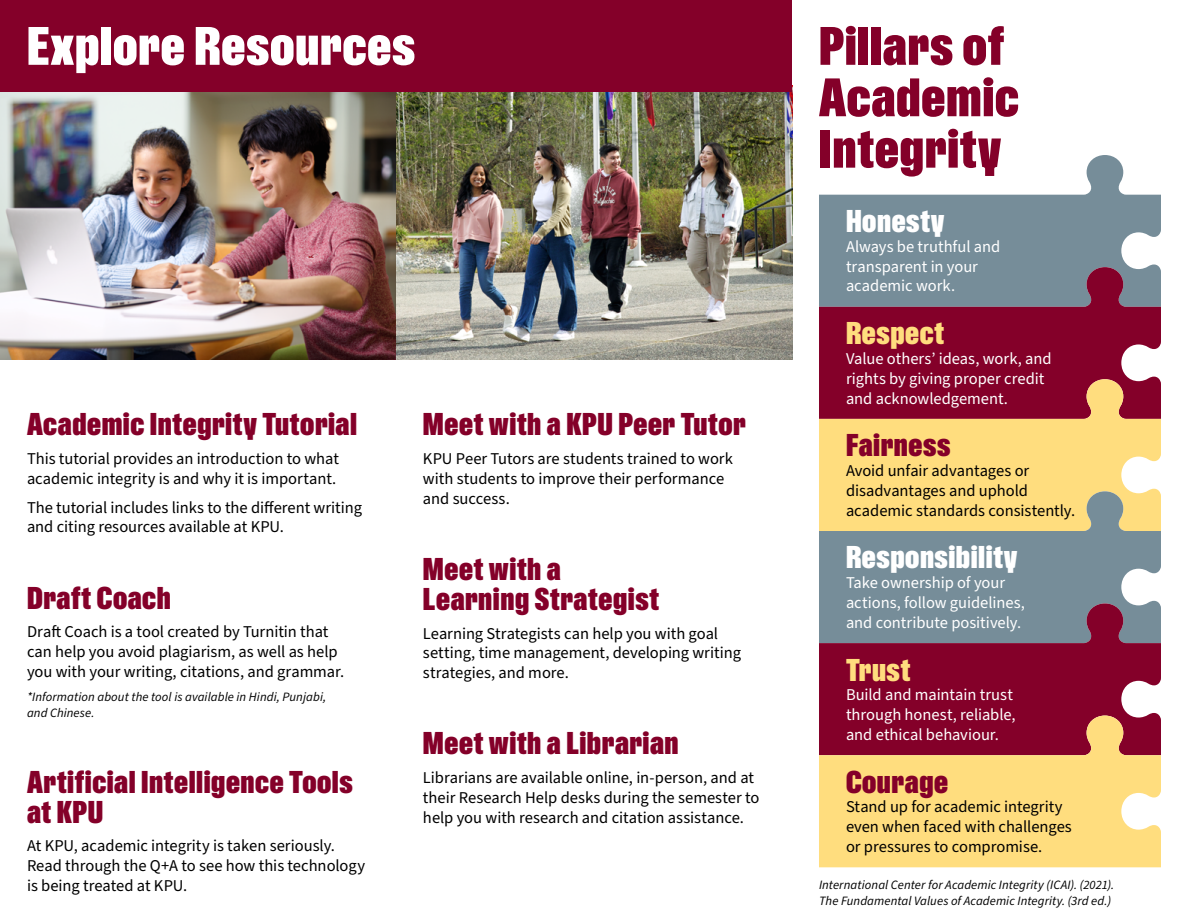
<style>
.page{position:relative;width:1188px;height:918px;background:#fff}
.page>*{position:absolute;margin:0;border:0;box-sizing:border-box;transform-origin:0 0}
.t1{font:extra-condensed 54px/51.4px "ABC Gravity";letter-spacing:.015em;color:#840029}
.t2{font:extra-condensed 54px "ABC Gravity";letter-spacing:.015em;color:#fff}
.t3{font:extra-condensed 31.5px/30px "ABC Gravity";letter-spacing:.02em;color:#840029}
.t4{font:extra-condensed 31.5px "ABC Gravity";letter-spacing:.02em;color:#fff}
.t5{font:extra-condensed 31.5px "ABC Gravity";letter-spacing:.02em;color:#ffdd7e}
.t6{font:16.5px/19.8px "Source Sans Pro";letter-spacing:-.005em;color:#000}
.t7{font:16.5px/19.8px "Source Sans Pro";letter-spacing:-.005em;color:#fff}
.t8{font:italic 12.75px/15.3px "Source Sans Pro";letter-spacing:.005em;color:#000}
</style>
<div class="page">
<img style="left:0;top:92px;width:792px;height:267px">
<svg style="left:819px;top:155px;width:342px;height:112px;fill:#768d99"></svg>
<svg style="left:819px;top:267px;width:342px;height:112px;fill:#840029"></svg>
<svg style="left:819px;top:379px;width:342px;height:112px;fill:#ffdd7e"></svg>
<svg style="left:819px;top:491px;width:342px;height:112px;fill:#768d99"></svg>
<svg style="left:819px;top:603px;width:342px;height:113px;fill:#840029"></svg>
<svg style="left:819px;top:716px;width:342px;height:151px;fill:#ffdd7e"></svg>
<div style="left:0;top:0;width:792px;height:92px;background:#840029"></div>
<h1 class="t2" style="left:27px;top:17px;width:390px">Explore Resources</h1>
<h1 class="t1" style="left:819px;top:22px;width:201px">Pillars of<br>Academic<br>Integrity</h1>
<h2 class="t4" style="left:846px;top:204px;width:100px">Honesty</h2>
<p class="t7" style="left:846px;top:237px;width:156px">Always be truthful and transparent in your academic work.</p>
<h2 class="t5" style="left:846px;top:317px;width:100px">Respect</h2>
<p class="t7" style="left:846px;top:349px;width:207px">Value others’ ideas, work, and rights by giving proper credit and acknowledgement.</p>
<h2 class="t3" style="left:846px;top:431px;width:106px">Fairness</h2>
<p class="t6" style="left:846px;top:461px;width:231px">Avoid unfair advantages or disadvantages and uphold academic standards consistently.</p>
<h2 class="t4" style="left:846px;top:541px;width:173px">Responsibility</h2>
<p class="t7" style="left:846px;top:573px;width:181px">Take ownership of your actions, follow guidelines, and contribute positively.</p>
<h2 class="t5" style="left:846px;top:653px;width:66px">Trust</h2>
<p class="t7" style="left:846px;top:685px;width:171px">Build and maintain trust through honest, reliable, and ethical behaviour.</p>
<h2 class="t3" style="left:846px;top:768px;width:104px">Courage</h2>
<p class="t6" style="left:846px;top:798px;width:227px">Stand up for academic integrity even when faced with challenges or pressures to compromise.</p>
<p class="t8" style="left:819px;top:878px;width:297px">International Center for Academic Integrity (ICAI). (2021).<br>The Fundamental Values of Academic Integrity. (3rd ed.)</p>
<h2 class="t3" style="left:27px;top:410px;width:332px">Academic Integrity Tutorial</h2>
<p class="t6" style="left:27px;top:449px;width:313px">This tutorial provides an introduction to what academic integrity is and why it is important.</p>
<p class="t6" style="left:27px;top:498px;width:337px">The tutorial includes links to the different writing and citing resources available at KPU.</p>
<h2 class="t3" style="left:423px;top:410px;width:324px">Meet with a KPU Peer Tutor</h2>
<p class="t6" style="left:423px;top:449px;width:312px">KPU Peer Tutors are students trained to work with students to improve their performance and success.</p>
<h2 class="t3" style="left:423px;top:555px;width:238px">Meet with a<br>Learning Strategist</h2>
<p class="t6" style="left:423px;top:624px;width:320px">Learning Strategists can help you with goal setting, time management, developing writing strategies, and more.</p>
<h2 class="t3" style="left:27px;top:584px;width:145px">Draft Coach</h2>
<p class="t6" style="left:27px;top:622px;width:319px">Draft Coach is a tool created by Turnitin that can help you avoid plagiarism, as well as help you with your writing, citations, and grammar.</p>
<p class="t8" style="left:27px;top:690px;width:301px">*Information about the tool is available in Hindi, Punjabi, and Chinese.</p>
<h2 class="t3" style="left:423px;top:729px;width:257px">Meet with a Librarian</h2>
<p class="t6" style="left:423px;top:768px;width:338px">Librarians are available online, in-person, and at their Research Help desks during the semester to help you with research and citation assistance.</p>
<h2 class="t3" style="left:27px;top:768px;width:327px">Artificial Intelligence Tools at KPU</h2>
<p class="t6" style="left:27px;top:837px;width:340px">At KPU, academic integrity is taken seriously.<br>Read through the Q+A to see how this technology is being treated at KPU.</p>
</div>
